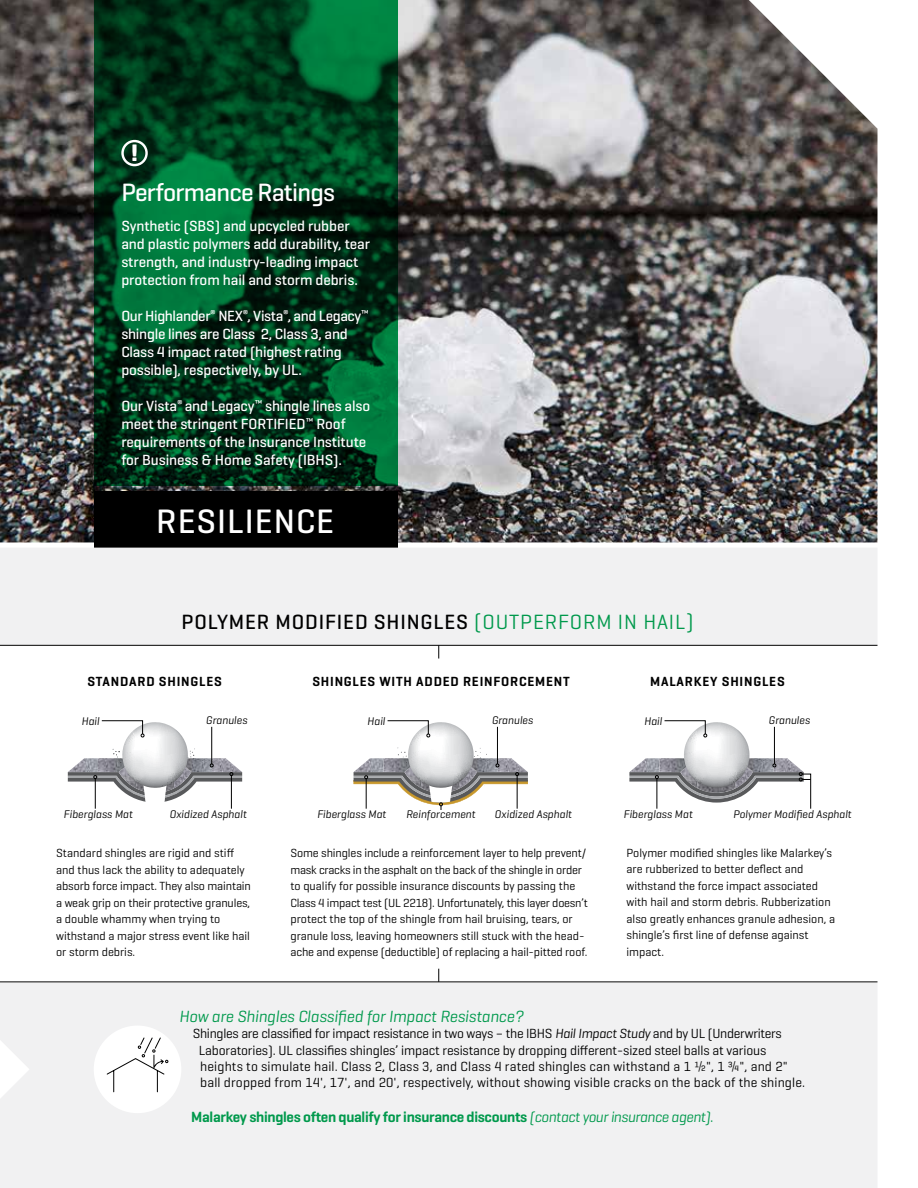
<style>
.page{position:relative;width:918px;height:1188px;background:#fff}
.page>*{position:absolute;margin:0;border:0;box-sizing:border-box;transform-origin:0 0}
.t1{font:500 34.5px "Geogrotesque";letter-spacing:.03em;color:#fff}
.t2{font:500 25.5px "Geogrotesque";letter-spacing:-.03em;color:#fff}
.t3{font:700 24.3px "Geogrotesque";color:#fff}
.t4{font:500 21px "Geogrotesque";letter-spacing:.04em;color:#000}
.t5{font:italic 16.5px "Geogrotesque";letter-spacing:-.01em;color:#00994c}
.t6{font:500 15px/18px "Geogrotesque";letter-spacing:-.005em;color:#fff}
.t7{font:600 15px "Geogrotesque";letter-spacing:-.02em;color:#00994c}
.t8{font:13.5px/16.5px "Geogrotesque";letter-spacing:-.01em;color:#000}
.t9{font:600 13.5px "Geogrotesque";letter-spacing:.06em;color:#000}
.t10{font:12px/16.5px "Geogrotesque";color:#000}
.t11{font:italic 11.25px "Geogrotesque";color:#000}
.s1{font-weight:400;color:#00994c}
.s2{font-style:italic}
.s3{font-weight:400;font-style:italic}
.s4{font-weight:400}
</style>
<div class="page">
<img style="left:0;top:0;width:878px;height:542px">
<div style="left:94px;top:491px;width:303px;height:59px;background:#000"></div>
<div style="left:0;top:548px;width:878px;height:640px;background:#f1f1f2"></div>
<svg style="left:94px;top:0;width:303px;height:486px;background:#004321"></svg>
<div style="left:94px;top:1026px;width:87px;height:87px;background:#fff;border-radius:50%"></div>
<svg style="left:107px;top:1037px;width:61px;height:55px"></svg>
<div style="left:0;top:645px;width:887px;height:337px;background:#fff"></div>
<hr style="left:0;top:982px;width:878px;height:1px;background:#000">
<svg style="left:438px;top:969px;width:1px;height:13px"></svg>
<hr style="left:0;top:645px;width:878px;height:1px;background:#000">
<svg style="left:438px;top:645px;width:1px;height:14px"></svg>
<hr style="left:231px;top:776px;width:1px;height:33px;background:#000">
<hr style="left:95px;top:779px;width:1px;height:30px;background:#000">
<svg style="left:68px;top:720px;width:174px;height:83px"></svg>
<div style="left:121px;top:140px;width:27px;height:26px;border:2px solid #fff;border-radius:50%"></div>
<svg style="left:354px;top:720px;width:174px;height:90px"></svg>
<svg style="left:629px;top:720px;width:182px;height:89px"></svg>
<h3 class="t3" style="left:131px;top:138px;width:8px">!</h3>
<h2 class="t2" style="left:121px;top:176px;width:215px">Performance Ratings</h2>
<p class="t6" style="left:121px;top:216px;width:250px">Synthetic (SBS) and upcycled rubber and plastic polymers add durability, tear strength, and industry-leading impact protection from hail and storm debris.</p>
<p class="t6" style="left:121px;top:306px;width:249px">Our Highlander<sup>®</sup> NEX<sup>®</sup>, Vista<sup>®</sup>, and Legacy<sup>™ </sup>shingle lines are Class 2, Class 3, and Class 4 impact rated (highest rating possible), respectively, by UL.</p>
<p class="t6" style="left:121px;top:396px;width:250px">Our Vista<sup>®</sup> and Legacy<sup>™</sup> shingle lines also meet the stringent FORTIFIED<sup>™</sup> Roof requirements of the Insurance Institute for Business &amp; Home Safety (IBHS).</p>
<h1 class="t1" style="left:156px;top:500px;width:179px">RESILIENCE</h1>
<h3 class="t4" style="left:182px;top:609px;width:514px">POLYMER MODIFIED SHINGLES <span class="s1">(OUTPERFORM IN HAIL)</span></h3>
<p class="t9" style="left:87px;top:673px;width:136px">STANDARD SHINGLES</p>
<p class="t9" style="left:312px;top:673px;width:259px">SHINGLES WITH ADDED REINFORCEMENT</p>
<p class="t9" style="left:650px;top:673px;width:136px">MALARKEY SHINGLES</p>
<p class="t11" style="left:82px;top:714px;width:19px">Hail</p>
<p class="t11" style="left:206px;top:714px;width:43px">Granules</p>
<p class="t11" style="left:367px;top:714px;width:19px">Hail</p>
<p class="t11" style="left:492px;top:714px;width:43px">Granules</p>
<p class="t11" style="left:644px;top:714px;width:19px">Hail</p>
<p class="t11" style="left:769px;top:714px;width:43px">Granules</p>
<p class="t11" style="left:64px;top:808px;width:71px">Fiberglass Mat</p>
<p class="t11" style="left:317px;top:808px;width:71px">Fiberglass Mat</p>
<p class="t11" style="left:406px;top:808px;width:71px">Reinforcement</p>
<p class="t11" style="left:495px;top:808px;width:79px">Oxidized Asphalt</p>
<p class="t11" style="left:169px;top:808px;width:79px">Oxidized Asphalt</p>
<p class="t11" style="left:623px;top:808px;width:71px">Fiberglass Mat</p>
<p class="t11" style="left:733px;top:808px;width:120px">Polymer Modified Asphalt</p>
<p class="t10" style="left:56px;top:845px;width:196px">Standard shingles are rigid and stiff and thus lack the ability to adequately absorb force impact. They also maintain a weak grip on their protective granules, a double whammy when trying to withstand a major stress event like hail or storm debris.</p>
<p class="t10" style="left:290px;top:845px;width:299px">Some shingles include a reinforcement layer to help prevent/ mask cracks in the asphalt on the back of the shingle in order to qualify for possible insurance discounts by passing the Class 4 impact test (UL 2218). Unfortunately, this layer doesn’t protect the top of the shingle from hail bruising, tears, or granule loss, leaving homeowners still stuck with the head&shy;ache and expense (deductible) of replacing a hail-pitted roof.</p>
<p class="t10" style="left:627px;top:844px;width:210px">Polymer modified shingles like Malarkey’s are rubberized to better deflect and withstand the force impact associated with hail and storm debris. Rubberization also greatly enhances granule adhesion, a shingle’s first line of defense against impact.</p>
<h3 class="t5" style="left:179px;top:1006px;width:346px">How are Shingles Classified for Impact Resistance?</h3>
<p class="t8" style="left:199px;top:1025px;width:608px;text-indent:-6px">Shingles are classified for impact resistance in two ways – the IBHS <span class="s2">Hail Impact Study</span> and by UL (Underwriters Laboratories). UL classifies shingles’ impact resistance by dropping different-sized steel balls at various heights to simulate hail. Class 2, Class 3, and Class 4 rated shingles can withstand a 1 ½", 1 ¾", and 2" ball dropped from 14', 17', and 20', respectively, without showing visible cracks on the back of the shingle.</p>
<p class="t7" style="left:191px;top:1108px;width:524px">Malarkey shingles often qualify for insurance discounts <span class="s3">(contact your insurance agent)</span><span class="s4">.</span></p>
</div>
